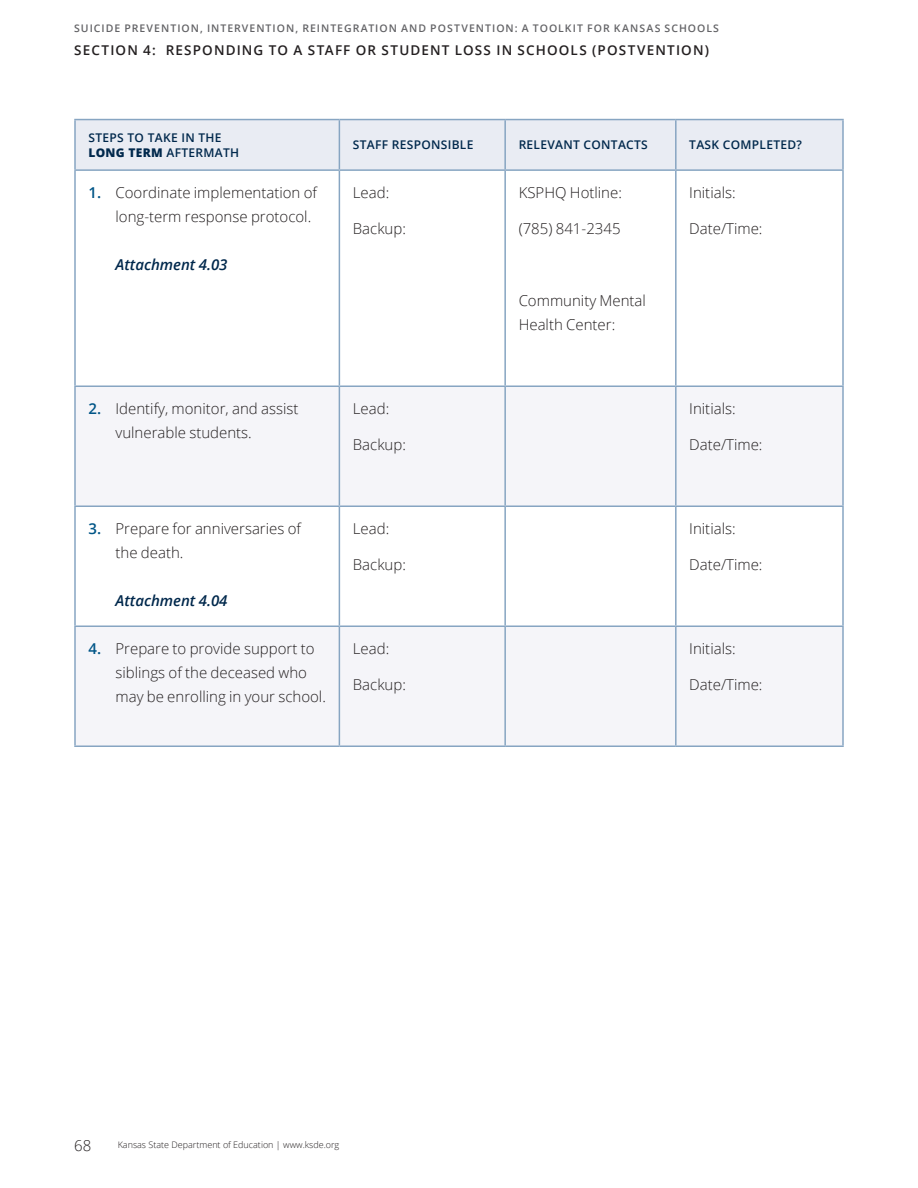
<style>
.page{position:relative;width:918px;height:1188px;background:#fff}
.page>*{position:absolute;margin:0;border:0;box-sizing:border-box;transform-origin:0 0}
.Body_text{font:300 15px/24px "Open Sans";color:#231f20}
.t1{font:italic 600 15px "Open Sans";color:#00284c}
.t2{font:600 13.5px "Open Sans";letter-spacing:.085em;color:#231f20}
.t3{font:600 12px/14.4px "Open Sans";letter-spacing:.025em;color:#00284c}
.t4{font:600 10.5px "Open Sans";letter-spacing:.095em;color:#636366}
.t5{font:300 9px "Open Sans";color:#231f20}
.s1{font-weight:800}
.s2{font-weight:600;color:#005587}
</style>
<div class="page">
<div style="left:76px;top:120px;width:766px;height:49px;background:#e9ecf3"></div>
<div style="left:76px;top:387px;width:766px;height:359px;background:#f5f5f9"></div>
<svg style="left:76px;top:507px;width:766px;height:119px"></svg>
<hr style="left:74px;top:171px;width:2px;height:215px;background:#87a5c2">
<hr style="left:74px;top:119px;width:265px;height:1px;background:#87a5c2">
<hr style="left:74px;top:120px;width:2px;height:49px;background:#87a5c2">
<hr style="left:74px;top:169px;width:265px;height:2px;background:#87a5c2">
<hr style="left:74px;top:386px;width:265px;height:1px;background:#87a5c2">
<hr style="left:74px;top:387px;width:2px;height:119px;background:#87a5c2">
<hr style="left:74px;top:626px;width:265px;height:1px;background:#87a5c2">
<hr style="left:74px;top:627px;width:2px;height:119px;background:#87a5c2">
<hr style="left:74px;top:506px;width:265px;height:1px;background:#87a5c2">
<hr style="left:74px;top:507px;width:2px;height:119px;background:#87a5c2">
<hr style="left:74px;top:746px;width:265px;height:1px;background:#87a5c2">
<hr style="left:339px;top:119px;width:166px;height:1px;background:#87a5c2">
<hr style="left:339px;top:120px;width:1px;height:49px;background:#87a5c2">
<hr style="left:505px;top:119px;width:171px;height:1px;background:#87a5c2">
<hr style="left:504px;top:120px;width:2px;height:49px;background:#87a5c2">
<hr style="left:676px;top:119px;width:168px;height:1px;background:#87a5c2">
<hr style="left:675px;top:120px;width:2px;height:49px;background:#87a5c2">
<hr style="left:842px;top:120px;width:2px;height:49px;background:#87a5c2">
<hr style="left:339px;top:169px;width:166px;height:2px;background:#87a5c2">
<hr style="left:339px;top:171px;width:1px;height:215px;background:#87a5c2">
<hr style="left:505px;top:169px;width:171px;height:2px;background:#87a5c2">
<hr style="left:504px;top:171px;width:2px;height:215px;background:#87a5c2">
<hr style="left:676px;top:169px;width:168px;height:2px;background:#87a5c2">
<hr style="left:675px;top:171px;width:2px;height:215px;background:#87a5c2">
<hr style="left:842px;top:171px;width:2px;height:215px;background:#87a5c2">
<hr style="left:339px;top:386px;width:166px;height:1px;background:#87a5c2">
<hr style="left:339px;top:387px;width:1px;height:119px;background:#87a5c2">
<hr style="left:505px;top:386px;width:171px;height:1px;background:#87a5c2">
<hr style="left:504px;top:387px;width:2px;height:119px;background:#87a5c2">
<hr style="left:676px;top:386px;width:168px;height:1px;background:#87a5c2">
<hr style="left:675px;top:387px;width:2px;height:119px;background:#87a5c2">
<hr style="left:842px;top:387px;width:2px;height:119px;background:#87a5c2">
<hr style="left:339px;top:506px;width:166px;height:1px;background:#87a5c2">
<hr style="left:339px;top:507px;width:1px;height:119px;background:#87a5c2">
<hr style="left:505px;top:506px;width:171px;height:1px;background:#87a5c2">
<hr style="left:504px;top:507px;width:2px;height:119px;background:#87a5c2">
<hr style="left:676px;top:506px;width:168px;height:1px;background:#87a5c2">
<hr style="left:675px;top:507px;width:2px;height:119px;background:#87a5c2">
<hr style="left:842px;top:507px;width:2px;height:119px;background:#87a5c2">
<hr style="left:339px;top:626px;width:166px;height:1px;background:#87a5c2">
<hr style="left:339px;top:627px;width:1px;height:119px;background:#87a5c2">
<hr style="left:505px;top:626px;width:171px;height:1px;background:#87a5c2">
<hr style="left:504px;top:627px;width:2px;height:119px;background:#87a5c2">
<hr style="left:676px;top:626px;width:168px;height:1px;background:#87a5c2">
<hr style="left:675px;top:627px;width:2px;height:119px;background:#87a5c2">
<hr style="left:842px;top:627px;width:2px;height:119px;background:#87a5c2">
<hr style="left:339px;top:746px;width:166px;height:1px;background:#87a5c2">
<hr style="left:505px;top:746px;width:171px;height:1px;background:#87a5c2">
<hr style="left:676px;top:746px;width:168px;height:1px;background:#87a5c2">
<p class="t4" style="left:74px;top:21px;width:646px">SUICIDE PREVENTION, INTERVENTION, REINTEGRATION AND POSTVENTION: A TOOLKIT FOR KANSAS SCHOOLS</p>
<p class="t2" style="left:74px;top:41px;width:112px">SECTION 4: RESPONDING</p>
<p class="t2" style="left:269px;top:41px;width:58px">TO A STAFF</p>
<p class="t2" style="left:356px;top:41px;width:46px">OR STUDENT</p>
<p class="t2" style="left:455px;top:41px;width:19px">LOSS</p>
<p class="t2" style="left:496px;top:41px;width:41px">IN SCHOOLS</p>
<p class="t2" style="left:592px;top:41px;width:26px">(POSTVENTION</p>
<p class="t2" style="left:705px;top:41px;width:6px">)</p>
<p class="t3" style="left:88px;top:130px;width:152px">STEPS TO TAKE IN THE<br><span class="s1">LONG TERM</span> AFTERMATH</p>
<p class="t3" style="left:353px;top:138px;width:122px">STAFF RESPONSIBLE</p>
<p class="t3" style="left:519px;top:138px;width:131px">RELEVANT CONTACTS</p>
<p class="t3" style="left:689px;top:138px;width:114px">TASK COMPLETED?</p>
<p class="Body_text" style="left:116px;top:180px;width:203px;text-indent:-27px"><span class="s2">1.</span> Coordinate implementation of long-term response protocol.</p>
<p class="t1" style="left:116px;top:254px;width:114px">Attachment 4.03</p>
<p class="Body_text" style="left:353px;top:180px;width:38px">Lead:</p>
<p class="Body_text" style="left:353px;top:216px;width:55px">Backup:</p>
<p class="Body_text" style="left:519px;top:180px;width:105px">KSPHQ Hotline:</p>
<p class="Body_text" style="left:519px;top:216px;width:103px">(785) 841-2345</p>
<p class="Body_text" style="left:689px;top:180px;width:48px">Initials:</p>
<p class="Body_text" style="left:689px;top:216px;width:75px">Date/Time:</p>
<p class="Body_text" style="left:116px;top:396px;width:184px;text-indent:-27px"><span class="s2">2.</span> Identify, monitor, and assist vulnerable students.</p>
<p class="Body_text" style="left:353px;top:396px;width:38px">Lead:</p>
<p class="Body_text" style="left:353px;top:432px;width:55px">Backup:</p>
<p class="Body_text" style="left:116px;top:516px;width:187px;text-indent:-27px"><span class="s2">3.</span> Prepare for anniversaries of the death.</p>
<p class="t1" style="left:116px;top:590px;width:114px">Attachment 4.04</p>
<p class="Body_text" style="left:353px;top:516px;width:38px">Lead:</p>
<p class="Body_text" style="left:353px;top:552px;width:55px">Backup:</p>
<p class="Body_text" style="left:116px;top:636px;width:212px;text-indent:-27px"><span class="s2">4.</span> Prepare to provide support to siblings of the deceased who may be enrolling in your school.</p>
<p class="Body_text" style="left:353px;top:636px;width:38px">Lead:</p>
<p class="Body_text" style="left:353px;top:672px;width:55px">Backup:</p>
<p class="Body_text" style="left:519px;top:288px;width:129px">Community Mental<br>Health Center:</p>
<p class="Body_text" style="left:689px;top:396px;width:48px">Initials:</p>
<p class="Body_text" style="left:689px;top:432px;width:75px">Date/Time:</p>
<p class="Body_text" style="left:689px;top:516px;width:48px">Initials:</p>
<p class="Body_text" style="left:689px;top:552px;width:75px">Date/Time:</p>
<p class="Body_text" style="left:689px;top:636px;width:48px">Initials:</p>
<p class="Body_text" style="left:689px;top:672px;width:75px">Date/Time:</p>
<p class="Body_text" style="left:74px;top:1133px;width:19px">68</p>
<p class="t5" style="left:118px;top:1139px;width:223px">Kansas State Department of Education | www.ksde.org</p>
</div>
